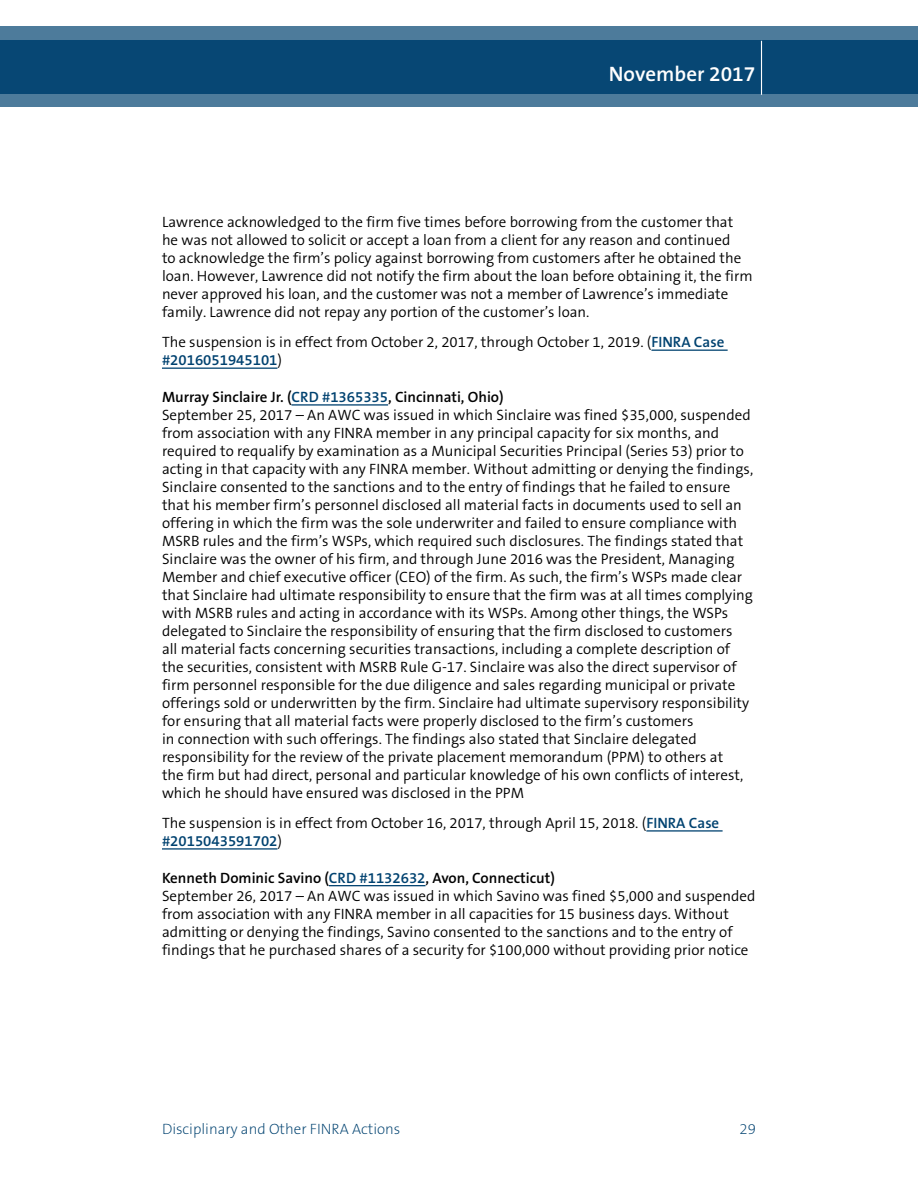
<style>
.page{position:relative;width:918px;height:1188px;background:#fff}
.page>*{position:absolute;margin:0;border:0;box-sizing:border-box;transform-origin:0 0}
.t1{font:600 21px "The Sans B6";color:#fff}
.t2{font:300 15px/18px "The Sans B4";color:#000}
.t3{font:600 15px "The Sans B6";color:#000}
.t4{font:200 15px "The Sans B2";color:#004270}
.t5{font:600 15px "The Sans B6";color:#004270}
.s1{font-family:"The Sans B6";font-weight:600;color:#004270}
.s2{font-family:"The Sans B4";font-weight:300;color:#000}
.s3{color:#004270}
</style>
<div class="page">
<svg style="left:0;top:26px;width:918px;height:81px;background:#1e5881"></svg>
<hr style="left:761px;top:41px;width:1px;height:54px;background:#fff">
<hr style="left:651px;top:350px;width:77px;height:1px;background:#004270">
<hr style="left:162px;top:368px;width:115px;height:1px;background:#004270">
<hr style="left:291px;top:404px;width:97px;height:2px;background:#004270">
<hr style="left:646px;top:830px;width:77px;height:2px;background:#004270">
<hr style="left:162px;top:848px;width:115px;height:2px;background:#004270">
<hr style="left:329px;top:885px;width:97px;height:1px;background:#004270">
<h1 class="t1" style="left:609px;top:62px;width:148px">November 2017</h1>
<p class="t2" style="left:162px;top:213px;width:592px">Lawrence acknowledged to the firm five times before borrowing from the customer that he was not allowed to solicit or accept a loan from a client for any reason and continued<br>to acknowledge the firm’s policy against borrowing from customers after he obtained the loan. However, Lawrence did not notify the firm about the loan before obtaining it, the firm never approved his loan, and the customer was not a member of Lawrence’s immediate family. Lawrence did not repay any portion of the customer’s loan.</p>
<p class="t2" style="left:162px;top:333px;width:564px">The suspension is in effect from October 2, 2017, through October 1, 2019. (<span class="s1">FINRA Case</span></p>
<p class="t5" style="left:162px;top:352px;width:122px">#2016051945101<span class="s2">)</span></p>
<p class="t3" style="left:162px;top:389px;width:343px">Murray Sinclaire Jr. (<span class="s3">CRD #1365335</span>, Cincinnati, Ohio)</p>
<p class="t2" style="left:162px;top:406px;width:593px">September 25, 2017 – An AWC was issued in which Sinclaire was fined $35,000, suspended from association with any FINRA member in any principal capacity for six months, and required to requalify by examination as a Municipal Securities Principal (Series 53) prior to acting in that capacity with any FINRA member. Without admitting or denying the findings, Sinclaire consented to the sanctions and to the entry of findings that he failed to ensure that his member firm’s personnel disclosed all material facts in documents used to sell an offering in which the firm was the sole underwriter and failed to ensure compliance with MSRB rules and the firm’s WSPs, which required such disclosures. The findings stated that Sinclaire was the owner of his firm, and through June 2016 was the President, Managing Member and chief executive officer (CEO) of the firm. As such, the firm’s WSPs made clear that Sinclaire had ultimate responsibility to ensure that the firm was at all times complying with MSRB rules and acting in accordance with its WSPs. Among other things, the WSPs delegated to Sinclaire the responsibility of ensuring that the firm disclosed to customers<br>all material facts concerning securities transactions, including a complete description of the securities, consistent with MSRB Rule G-17. Sinclaire was also the direct supervisor of firm personnel responsible for the due diligence and sales regarding municipal or private offerings sold or underwritten by the firm. Sinclaire had ultimate supervisory responsibility for ensuring that all material facts were properly disclosed to the firm’s customers<br>in connection with such offerings. The findings also stated that Sinclaire delegated responsibility for the review of the private placement memorandum (PPM) to others at<br>the firm but had direct, personal and particular knowledge of his own conflicts of interest, which he should have ensured was disclosed in the PPM</p>
<p class="t2" style="left:162px;top:814px;width:559px">The suspension is in effect from October 16, 2017, through April 15, 2018. (<span class="s1">FINRA Case</span></p>
<p class="t5" style="left:162px;top:833px;width:122px">#2015043591702<span class="s2">)</span></p>
<p class="t3" style="left:162px;top:869px;width:395px">Kenneth Dominic Savino (<span class="s3">CRD #1132632</span>, Avon, Connecticut)</p>
<p class="t2" style="left:162px;top:887px;width:595px">September 26, 2017 – An AWC was issued in which Savino was fined $5,000 and suspended from association with any FINRA member in all capacities for 15 business days. Without admitting or denying the findings, Savino consented to the sanctions and to the entry of findings that he purchased shares of a security for $100,000 without providing prior notice</p>
<p class="t4" style="left:162px;top:1121px;width:240px">Disciplinary and Other FINRA Actions</p>
<p class="t4" style="left:740px;top:1121px;width:18px">29</p>
</div>
